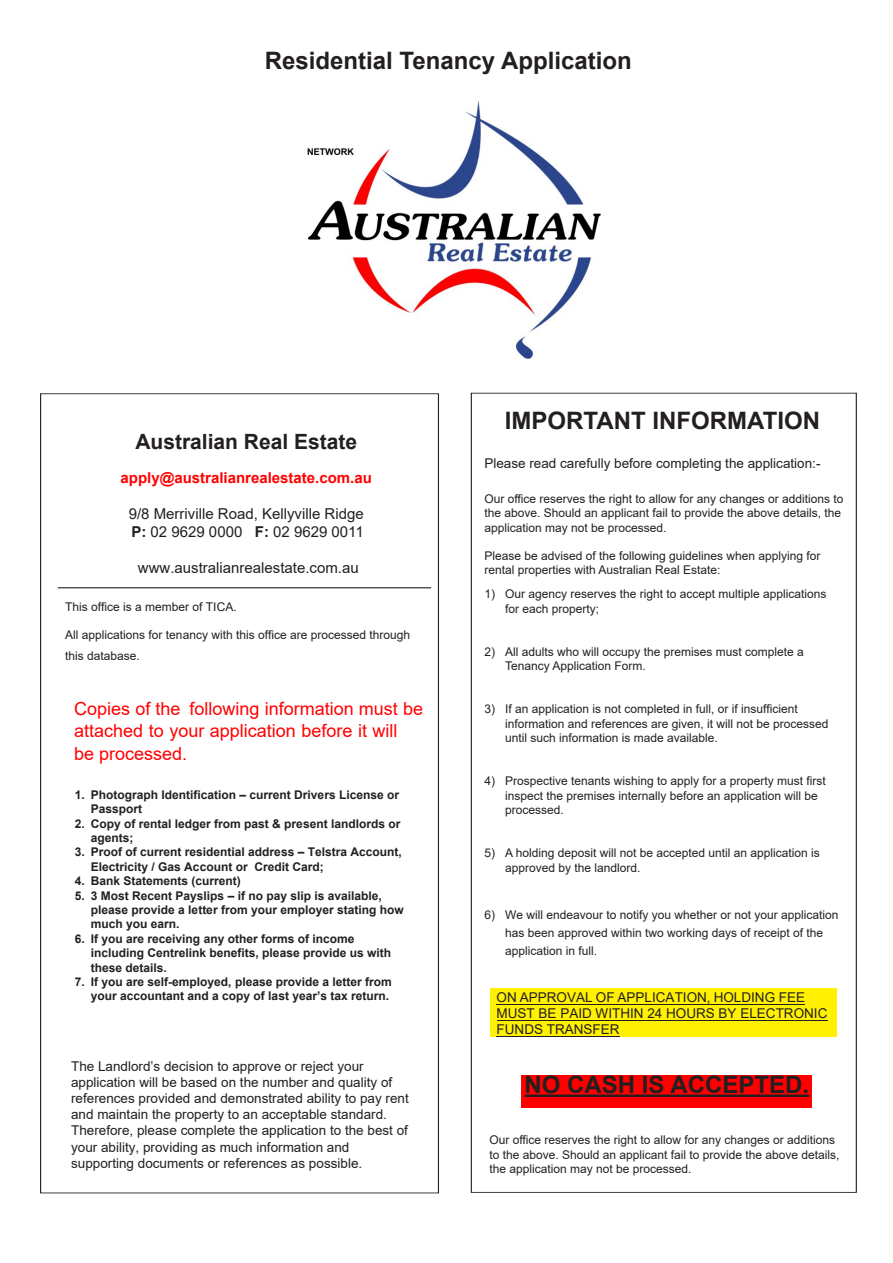
<style>
.page{position:relative;width:893px;height:1263px;background:#fff}
.page>*{position:absolute;margin:0;border:0;box-sizing:border-box;transform-origin:0 0}
.t1{font:700 24px "Arial";color:#231f20}
.t2{font:700 21px "Arial";color:#231f20}
.t3{font:18px/22.6px "Arial";color:#f00}
.t4{font:15px/18px "Arial";color:#231f20}
.t5{font:700 15px "Arial";color:#f00}
.t6{font:13.5px/16.2px "Arial";color:#231f20}
.t7{font:12px/14.4px "Arial";color:#231f20}
.t8{font:700 12px/14.4px "Arial";color:#231f20}
.s1{font-weight:700}
.s2{font-style:inherit}
</style>
<div class="page">
<hr style="left:58px;top:587px;width:373px;height:1px;background:#231f20">
<div style="left:490px;top:988px;width:346px;height:48px;background:#fff101"></div>
<div style="left:522px;top:1076px;width:290px;height:32px;background:#f00"></div>
<hr style="left:525px;top:1094px;width:284px;height:3px;background:#231f20">
<hr style="left:497px;top:1004px;width:308px;height:1px;background:#231f20">
<hr style="left:497px;top:1020px;width:330px;height:1px;background:#231f20">
<hr style="left:497px;top:1036px;width:123px;height:1px;background:#231f20">
<img style="left:308px;top:100px;width:293px;height:258px">
<p class="t1" style="left:265px;top:44px;width:368px">Residential Tenancy Application</p>
<h2 class="t2" style="left:135px;top:426px;width:223px">Australian Real Estate</h2>
<p class="t5" style="left:121px;top:467px;width:253px">apply@australianrealestate.com.au</p>
<p class="t4" style="left:129px;top:505px;width:237px">9/8 Merriville Road, Kellyville Ridge<br><span class="s1">P:</span> 02 9629 0000 <span class="s1">F:</span> 02 9629 0011</p>
<p class="t4" style="left:138px;top:559px;width:222px">www.australianrealestate.com.au</p>
<p class="t7" style="left:65px;top:599px;width:173px">This office is a member of TICA.</p>
<p class="t7" style="left:65px;top:625px;width:346px;line-height:20.9px">All applications for tenancy with this office are processed through this database.</p>
<p class="t3" style="left:74px;top:697px;width:350px">Copies of the following information must be attached to your application before it will<br>be processed.</p>
<p class="t8" style="left:91px;top:787px;width:310px;text-indent:-16px"><span class="s2">1.</span> Photograph Identification – current Drivers License or<br>Passport</p>
<p class="t8" style="left:91px;top:816px;width:311px;text-indent:-16px"><span class="s2">2.</span> Copy of rental ledger from past &amp; present landlords or agents;</p>
<p class="t8" style="left:91px;top:845px;width:312px;text-indent:-16px"><span class="s2">3.</span> Proof of current residential address – Telstra Account,<br>Electricity / Gas Account or Credit Card;</p>
<p class="t8" style="left:75px;top:874px;width:168px"><span class="s2">4.</span> Bank Statements (current)</p>
<p class="t8" style="left:91px;top:888px;width:314px;text-indent:-16px"><span class="s2">5.</span> 3 Most Recent Payslips – if no pay slip is available, please provide a letter from your employer stating how much you earn.</p>
<p class="t8" style="left:91px;top:931px;width:302px;text-indent:-16px"><span class="s2">6.</span> If you are receiving any other forms of income including Centrelink benefits, please provide us with these details.</p>
<p class="t8" style="left:75px;top:975px;width:318px;text-align:right"><span class="s2">7.</span> If you are self-employed, please provide a letter from your accountant <span class="s2">and</span> a copy of last year’s tax return.</p>
<p class="t6" style="left:71px;top:1057px;width:339px">The Landlord’s decision to approve or reject your application will be based on the number and quality of references provided and demonstrated ability to pay rent and maintain the property to an acceptable standard.<br>Therefore, please complete the application to the best of your ability, providing as much information and supporting documents or references as possible.</p>
<p class="t1" style="left:505px;top:403px;width:317px">IMPORTANT INFORMATION</p>
<p class="t6" style="left:484px;top:455px;width:338px">Please read carefully before completing the application:-</p>
<p class="t7" style="left:484px;top:491px;width:361px">Our office reserves the right to allow for any changes or additions to the above. Should an applicant fail to provide the above details, the application may not be processed.</p>
<p class="t7" style="left:484px;top:548px;width:338px">Please be advised of the following guidelines when applying for rental properties with Australian Real Estate:</p>
<p class="t7" style="left:505px;top:587px;width:323px;text-indent:-21px">1) Our agency reserves the right to accept multiple applications for each property;</p>
<p class="t7" style="left:505px;top:644px;width:300px;text-indent:-21px">2) All adults who will occupy the premises must complete a<br>Tenancy Application Form.</p>
<p class="t7" style="left:505px;top:702px;width:325px;text-indent:-21px">3) If an application is not completed in full, or if insufficient information and references are given, it will not be processed until such information is made available.</p>
<p class="t7" style="left:505px;top:774px;width:322px;text-indent:-21px">4) Prospective tenants wishing to apply for a property must first inspect the premises internally before an application will be processed.</p>
<p class="t7" style="left:505px;top:846px;width:316px;text-indent:-21px">5) A holding deposit will not be accepted until an application is approved by the landlord.</p>
<p class="t7" style="left:505px;top:905px;width:335px;line-height:18px;text-indent:-21px">6) We will endeavour to notify you whether or not your application has been approved within two working days of receipt of the application in full.</p>
<p class="t6" style="left:497px;top:989px;width:332px">ON APPROVAL OF APPLICATION, HOLDING FEE<br>MUST BE PAID WITHIN 24 HOURS BY ELECTRONIC<br>FUNDS TRANSFER</p>
<p class="t1" style="left:525px;top:1068px;width:286px">NO CASH IS ACCEPTED.</p>
<p class="t7" style="left:489px;top:1133px;width:352px">Our office reserves the right to allow for any changes or additions to the above. Should an applicant fail to provide the above details, the application may not be processed.</p>
</div>
